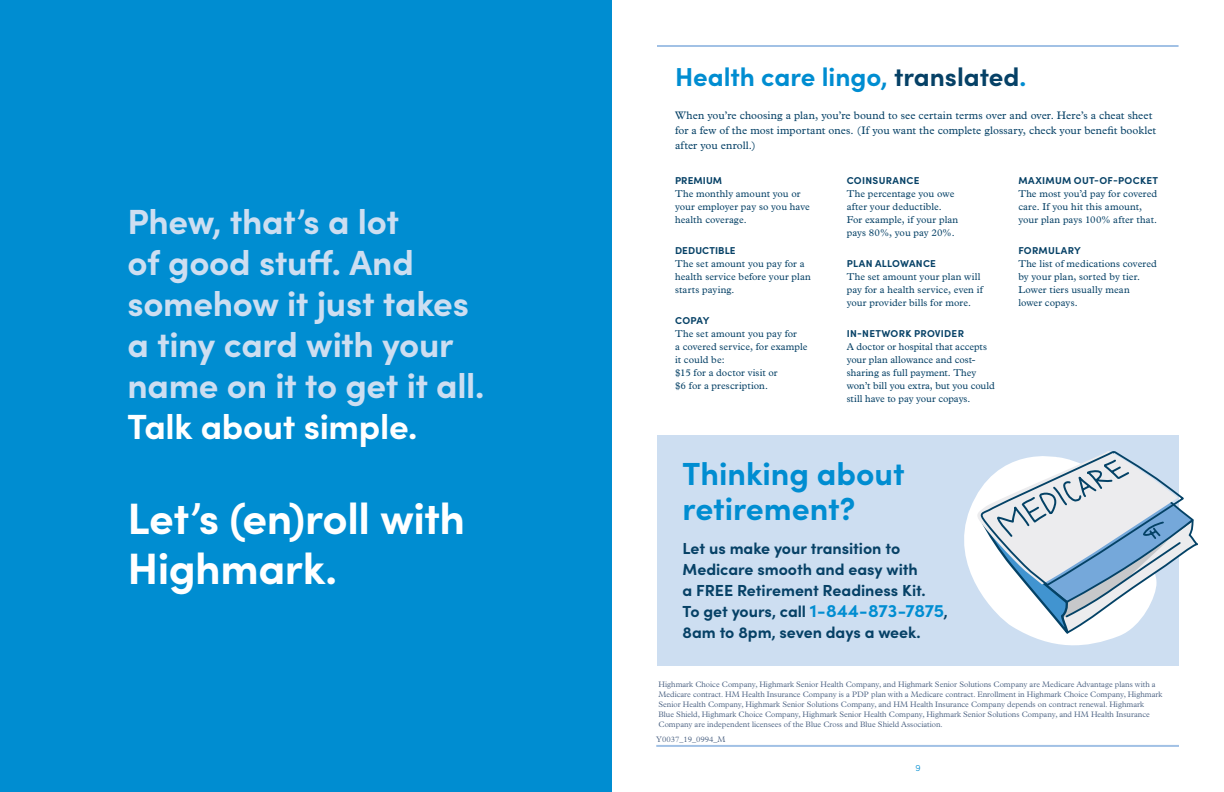
<style>
.page{position:relative;width:1224px;height:792px;background:#fff}
.page>*{position:absolute;margin:0;border:0;box-sizing:border-box;transform-origin:0 0}
.t1{font:700 44px/50px "Sofia Pro";letter-spacing:-.01em;color:#fff}
.t2{font:700 35px/41px "Sofia Pro";letter-spacing:-.01em;color:#cddef1}
.t3{font:700 32px/35px "Sofia Pro";color:#008dd1}
.t4{font:700 26px "Sofia Pro";color:#008dd1}
.basic_body{font:700 16px/21px "Sofia Pro";letter-spacing:-.005em;color:#064166}
.basic_body-2{font:11px/15px "Plantin MT Pro";letter-spacing:.005em;color:#064166}
.basic_body-3{font:10px/13px "Plantin MT Pro";letter-spacing:.005em;color:#064166}
.key_word_-_all_caps{font:700 10px "Sofia Pro";letter-spacing:.025em;color:#064166}
.key_word_-_all_caps-2{font:700 10px "Sofia Pro";letter-spacing:.005em;color:#064166}
.t5{font:300 9px "Sofia Pro";color:#008dd1}
.t6{font:300 8px/10px "Plantin MT Pro";color:#485f80}
.s1{color:#fff}
.s2{color:#064166}
.s3{font-size:18px;color:#008dd1}
</style>
<div class="page">
<div style="left:0;top:0;width:612px;height:792px;background:#008dd1"></div>
<hr style="left:656px;top:745px;width:523px;height:2px;background:#a1c1e5">
<hr style="left:657px;top:45px;width:522px;height:2px;background:#a1c1e5">
<div style="left:657px;top:435px;width:521px;height:231px;background:#cddef1"></div>
<svg style="left:964px;top:505px;width:139px;height:141px"></svg>
<svg style="left:972px;top:450px;width:226px;height:191px"></svg>
<p class="t2" style="left:127px;top:198px;width:359px">Phew, that’s a lot<br>of good stuff. And somehow it just takes a tiny card with your name on it to get it all.<br><span class="s1">Talk about simple.</span></p>
<p class="t1" style="left:127px;top:490px;width:339px">Let’s (en)roll with<br>Highmark.</p>
<p class="t4" style="left:675px;top:57px;width:353px">Health care lingo, <span class="s2">translated</span>.</p>
<p class="basic_body-2" style="left:675px;top:108px;width:483px">When you’re choosing a plan, you’re bound to see certain terms over and over. Here’s a cheat sheet for a few of the most important ones. (If you want the complete glossary, check your benefit booklet after you enroll.)</p>
<p class="key_word_-_all_caps-2" style="left:675px;top:173px;width:49px">PREMIUM</p>
<p class="basic_body-3" style="left:675px;top:187px;width:136px">The monthly amount you or your employer pay so you have health coverage.</p>
<p class="key_word_-_all_caps" style="left:675px;top:243px;width:62px">DEDUCTIBLE</p>
<p class="basic_body-3" style="left:675px;top:257px;width:137px">The set amount you pay for a health service before your plan starts paying.</p>
<p class="key_word_-_all_caps" style="left:675px;top:313px;width:36px">COPAY</p>
<p class="basic_body-3" style="left:675px;top:327px;width:134px">The set amount you pay for<br>a covered service, for example it could be:<br>$15 for a doctor visit or<br>$6 for a prescription.</p>
<p class="key_word_-_all_caps" style="left:847px;top:173px;width:74px">COINSURANCE</p>
<p class="basic_body-3" style="left:847px;top:187px;width:113px">The percentage you owe after your deductible.<br>For example, if your plan pays 80%, you pay 20%.</p>
<p class="key_word_-_all_caps" style="left:847px;top:256px;width:91px">PLAN ALLOWANCE</p>
<p class="basic_body-3" style="left:847px;top:270px;width:138px">The set amount your plan will pay for a health service, even if your provider bills for more.</p>
<p class="key_word_-_all_caps" style="left:847px;top:326px;width:119px">IN-NETWORK PROVIDER</p>
<p class="basic_body-3" style="left:847px;top:340px;width:150px">A doctor or hospital that accepts your plan allowance and cost&shy;sharing as full payment. They won’t bill you extra, but you could still have to pay your copays.</p>
<p class="key_word_-_all_caps" style="left:1018px;top:173px;width:141px">MAXIMUM OUT-OF-POCKET</p>
<p class="basic_body-3" style="left:1018px;top:187px;width:141px">The most you’d pay for covered care. If you hit this amount, your plan pays 100% after that.</p>
<p class="key_word_-_all_caps" style="left:1018px;top:243px;width:64px">FORMULARY</p>
<p class="basic_body-3" style="left:1018px;top:257px;width:140px">The list of medications covered by your plan, sorted by tier.<br>Lower tiers usually mean<br>lower copays.</p>
<p class="t3" style="left:683px;top:454px;width:224px">Thinking about retirement?</p>
<p class="basic_body" style="left:683px;top:536px;width:267px">Let us make your transition to<br>Medicare smooth and easy with<br>a FREE Retirement Readiness Kit.<br>To get yours, call <span class="s3">1-844-873-7875</span>,<br>8am to 8pm, seven days a week.</p>
<p class="t6" style="left:659px;top:679px;width:505px">Highmark Choice Company, Highmark Senior Health Company, and Highmark Senior Solutions Company are Medicare Advantage plans with a Medicare contract. HM Health Insurance Company is a PDP plan with a Medicare contract. Enrollment in Highmark Choice Company, Highmark Senior Health Company, Highmark Senior Solutions Company, and HM Health Insurance Company depends on contract renewal. Highmark<br>Blue Shield, Highmark Choice Company, Highmark Senior Health Company, Highmark Senior Solutions Company, and HM Health Insurance Company are independent licensees of the Blue Cross and Blue Shield Association.</p>
<p class="t6" style="left:656px;top:734px;width:71px">Y0037_19_0994_M</p>
<p class="t5" style="left:915px;top:761px;width:7px">9</p>
</div>
